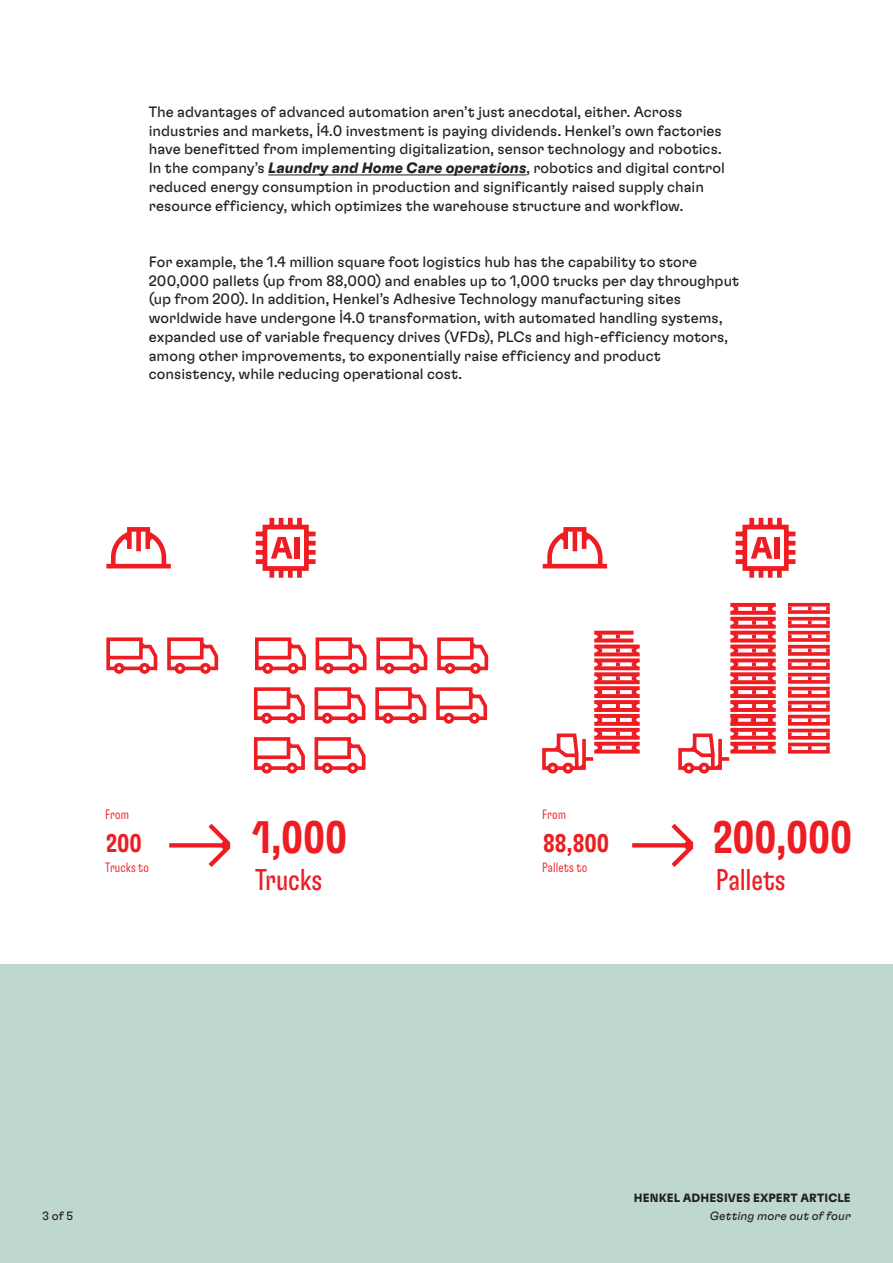
<style>
.page{position:relative;width:893px;height:1263px;background:#fff}
.page>*{position:absolute;margin:0;border:0;box-sizing:border-box;transform-origin:0 0}
.GTF_Reg_10_12_5{font:45.45px "Henkel GT Flexa Cm Bd";color:#ee1d23}
.GTF_Reg_10_12_5-2{font:30px "Henkel GT Flexa Cm Rg";letter-spacing:-.005em;color:#ee1d23}
.GTF_Reg_10_12_5-3{font:25.5px "Henkel GT Flexa Cm Bd";color:#ee1d23}
.GTF_Reg_10_12_5-4{font:15px/18.8px "Henkel GT Flexa";color:#231f20}
.GTF_Reg_10_12_5-5{font:13.5px "Henkel GT Flexa Cm Lt";letter-spacing:.01em;color:#ee1d23}
.t1{font:700 12px "Henkel GT Flexa";letter-spacing:.01em;color:#231f20}
.t2{font:italic 12px "Henkel GT Flexa";letter-spacing:.01em;color:#231f20}
.t3{font:12px "Henkel GT Flexa";color:#231f20}
.s1{font-weight:700;font-style:italic}
</style>
<div class="page">
<svg style="left:106px;top:527px;width:65px;height:41px"></svg>
<svg style="left:543px;top:527px;width:64px;height:41px"></svg>
<div style="left:0;top:964px;width:893px;height:299px;background:#bed8ce"></div>
<hr style="left:268px;top:175px;width:258px;height:1px;background:#231f20">
<svg style="left:255px;top:517px;width:61px;height:61px"></svg>
<div style="left:294px;top:537px;width:5px;height:22px;background:#ee1d23"></div>
<svg style="left:735px;top:517px;width:61px;height:61px"></svg>
<div style="left:774px;top:537px;width:5px;height:22px;background:#ee1d23"></div>
<svg style="left:542px;top:630px;width:98px;height:144px"></svg>
<hr style="left:788px;top:750px;width:42px;height:3px;background:#ee1d23">
<hr style="left:788px;top:743px;width:42px;height:3px;background:#ee1d23">
<svg style="left:808px;top:746px;width:4px;height:4px"></svg>
<svg style="left:788px;top:746px;width:4px;height:4px"></svg>
<svg style="left:826px;top:746px;width:4px;height:4px"></svg>
<svg style="left:788px;top:736px;width:42px;height:4px"></svg>
<hr style="left:788px;top:729px;width:42px;height:3px;background:#ee1d23">
<svg style="left:808px;top:732px;width:4px;height:4px"></svg>
<svg style="left:788px;top:732px;width:4px;height:4px"></svg>
<svg style="left:826px;top:732px;width:4px;height:4px"></svg>
<svg style="left:788px;top:722px;width:42px;height:4px"></svg>
<hr style="left:788px;top:715px;width:42px;height:3px;background:#ee1d23">
<svg style="left:808px;top:718px;width:4px;height:4px"></svg>
<svg style="left:788px;top:718px;width:4px;height:4px"></svg>
<svg style="left:826px;top:718px;width:4px;height:4px"></svg>
<svg style="left:788px;top:708px;width:42px;height:4px"></svg>
<hr style="left:788px;top:701px;width:42px;height:3px;background:#ee1d23">
<svg style="left:808px;top:704px;width:4px;height:4px"></svg>
<svg style="left:788px;top:704px;width:4px;height:4px"></svg>
<svg style="left:826px;top:704px;width:4px;height:4px"></svg>
<svg style="left:788px;top:694px;width:42px;height:4px"></svg>
<hr style="left:788px;top:687px;width:42px;height:3px;background:#ee1d23">
<svg style="left:808px;top:690px;width:4px;height:4px"></svg>
<svg style="left:788px;top:690px;width:4px;height:4px"></svg>
<svg style="left:826px;top:690px;width:4px;height:4px"></svg>
<svg style="left:788px;top:680px;width:42px;height:4px"></svg>
<hr style="left:788px;top:673px;width:42px;height:3px;background:#ee1d23">
<svg style="left:808px;top:676px;width:4px;height:4px"></svg>
<svg style="left:788px;top:676px;width:4px;height:4px"></svg>
<svg style="left:826px;top:676px;width:4px;height:4px"></svg>
<svg style="left:788px;top:666px;width:42px;height:4px"></svg>
<hr style="left:788px;top:659px;width:42px;height:3px;background:#ee1d23">
<svg style="left:808px;top:662px;width:4px;height:4px"></svg>
<svg style="left:788px;top:662px;width:4px;height:4px"></svg>
<svg style="left:826px;top:662px;width:4px;height:4px"></svg>
<svg style="left:788px;top:652px;width:42px;height:4px"></svg>
<hr style="left:788px;top:645px;width:42px;height:3px;background:#ee1d23">
<svg style="left:808px;top:648px;width:4px;height:4px"></svg>
<svg style="left:788px;top:648px;width:4px;height:4px"></svg>
<svg style="left:826px;top:648px;width:4px;height:4px"></svg>
<svg style="left:788px;top:638px;width:42px;height:4px"></svg>
<hr style="left:788px;top:631px;width:42px;height:3px;background:#ee1d23">
<svg style="left:808px;top:634px;width:4px;height:4px"></svg>
<svg style="left:788px;top:634px;width:4px;height:4px"></svg>
<svg style="left:826px;top:634px;width:4px;height:4px"></svg>
<svg style="left:788px;top:624px;width:42px;height:4px"></svg>
<hr style="left:788px;top:617px;width:42px;height:3px;background:#ee1d23">
<svg style="left:808px;top:620px;width:4px;height:4px"></svg>
<svg style="left:788px;top:620px;width:4px;height:4px"></svg>
<svg style="left:826px;top:620px;width:4px;height:4px"></svg>
<svg style="left:788px;top:610px;width:42px;height:4px"></svg>
<hr style="left:788px;top:603px;width:42px;height:3px;background:#ee1d23">
<svg style="left:808px;top:606px;width:4px;height:4px"></svg>
<svg style="left:788px;top:606px;width:4px;height:4px"></svg>
<svg style="left:826px;top:606px;width:4px;height:4px"></svg>
<svg style="left:678px;top:602px;width:98px;height:172px"></svg>
<svg style="left:106px;top:637px;width:51px;height:37px"></svg>
<svg style="left:255px;top:637px;width:51px;height:37px"></svg>
<svg style="left:254px;top:687px;width:51px;height:37px"></svg>
<svg style="left:254px;top:737px;width:51px;height:36px"></svg>
<svg style="left:316px;top:637px;width:51px;height:37px"></svg>
<svg style="left:315px;top:687px;width:50px;height:37px"></svg>
<svg style="left:315px;top:737px;width:50px;height:36px"></svg>
<svg style="left:376px;top:637px;width:51px;height:37px"></svg>
<svg style="left:375px;top:687px;width:51px;height:37px"></svg>
<svg style="left:167px;top:637px;width:51px;height:37px"></svg>
<svg style="left:437px;top:637px;width:51px;height:37px"></svg>
<svg style="left:436px;top:687px;width:51px;height:37px"></svg>
<svg style="left:169px;top:824px;width:61px;height:43px"></svg>
<svg style="left:632px;top:824px;width:61px;height:43px"></svg>
<p class="GTF_Reg_10_12_5-4" style="left:149px;top:102px;width:578px">The advantages of advanced automation aren’t just anecdotal, either. Across industries and markets, İ4.0 investment is paying dividends. Henkel’s own factories have benefitted from implementing digitalization, sensor technology and robotics.<br>In the company’s <span class="s1">Laundry and Home Care operations</span>, robotics and digital control reduced energy consumption in production and significantly raised supply chain resource efficiency, which optimizes the warehouse structure and workflow.</p>
<p class="GTF_Reg_10_12_5-4" style="left:149px;top:252px;width:550px">For example, the 1.4 million square foot logistics hub has the capability to store</p>
<p class="GTF_Reg_10_12_5-4" style="left:149px;top:270px;width:592px">200,000 pallets (up from 88,000) and enables up to 1,000 trucks per day throughput (up from 200). In addition, Henkel’s Adhesive Technology manufacturing sites worldwide have undergone İ4.0 transformation, with automated handling systems, expanded use of variable frequency drives (VFDs), PLCs and high-efficiency motors, among other improvements, to exponentially raise efficiency and product consistency, while reducing operational cost.</p>
<p class="GTF_Reg_10_12_5-5" style="left:105px;top:807px;width:25px">From</p>
<p class="GTF_Reg_10_12_5-5" style="left:542px;top:807px;width:25px">From</p>
<p class="GTF_Reg_10_12_5" style="left:252px;top:810px;width:96px">1,000</p>
<p class="GTF_Reg_10_12_5-3" style="left:106px;top:828px;width:37px">200</p>
<p class="GTF_Reg_10_12_5-3" style="left:543px;top:828px;width:68px">88,800</p>
<p class="GTF_Reg_10_12_5" style="left:713px;top:810px;width:141px">200,000</p>
<p class="GTF_Reg_10_12_5-5" style="left:105px;top:860px;width:45px">Trucks to</p>
<p class="GTF_Reg_10_12_5-5" style="left:542px;top:860px;width:47px">Pallets to</p>
<p class="GTF_Reg_10_12_5-2" style="left:255px;top:862px;width:69px">Trucks</p>
<p class="GTF_Reg_10_12_5-2" style="left:716px;top:862px;width:71px">Pallets</p>
<p class="t3" style="left:43px;top:1209px;width:32px">3 of 5</p>
<p class="t1" style="left:634px;top:1191px;width:218px">HENKEL ADHESIVES EXPERT ARTICLE</p>
<p class="t2" style="left:710px;top:1209px;width:143px">Getting more out of four</p>
</div>
